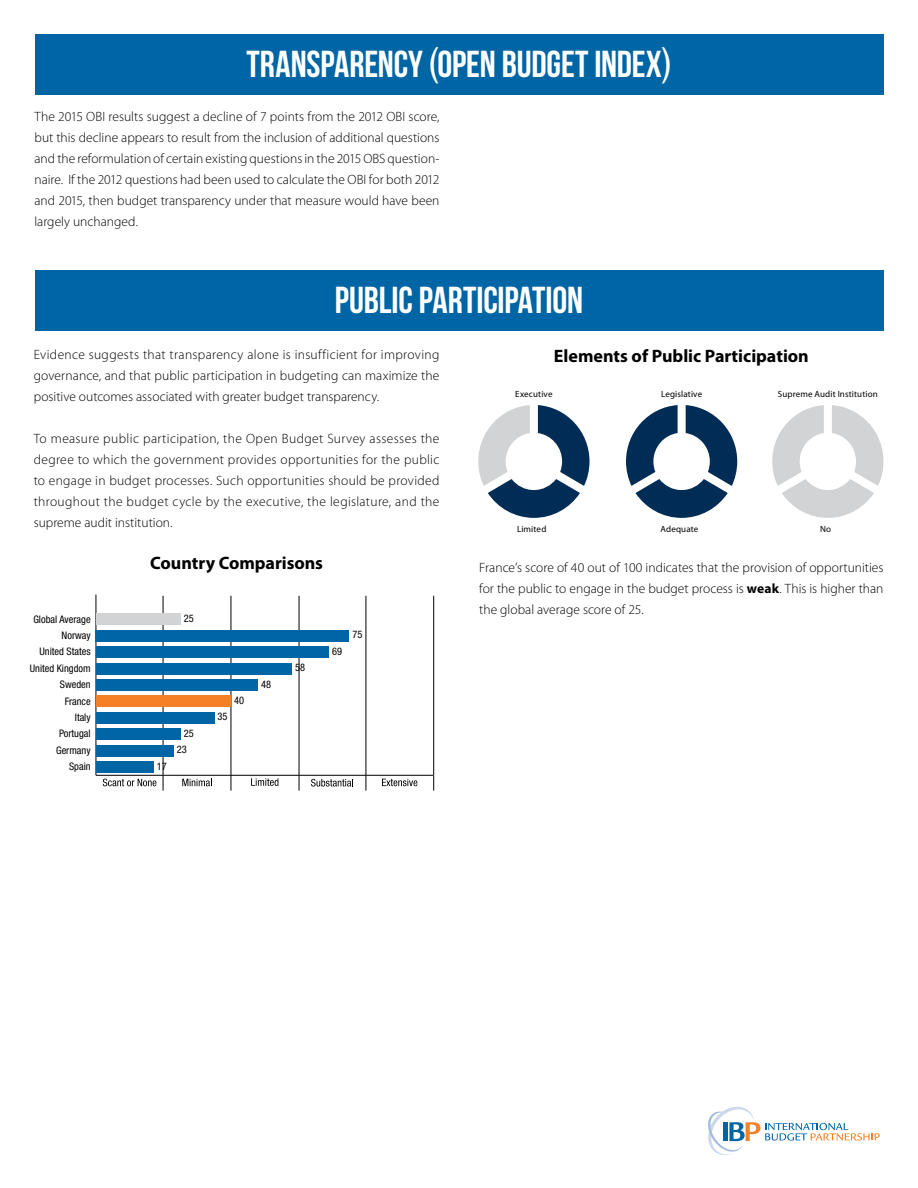
<style>
.page{position:relative;width:918px;height:1188px;background:#fff}
.page>*{position:absolute;margin:0;border:0;box-sizing:border-box;transform-origin:0 0}
.t1{font:37.5px "Bebas Neue";letter-spacing:-.005em;color:#fff}
.t2{font:700 18px "Myriad Pro";color:#000}
.t3{font:300 13.5px/21px "Myriad Pro";color:#000;text-align:justify}
.t4{font:condensed 10.35px/16.4px "Helvetica Neue LT Std";color:#000}
.t5{font:9px "Myriad Pro";letter-spacing:.015em;color:#000}
.s1{font-family:"Helvetica Neue LT Std";font-stretch:condensed;font-size:40.5px}
.s2{font-weight:700}
</style>
<div class="page">
<svg style="left:708px;top:1107px;width:172px;height:48px"></svg>
<svg style="left:103px;top:779px;width:53px;height:7px"></svg>
<svg style="left:182px;top:779px;width:30px;height:7px"></svg>
<svg style="left:251px;top:778px;width:27px;height:8px"></svg>
<svg style="left:311px;top:779px;width:42px;height:8px"></svg>
<svg style="left:382px;top:779px;width:35px;height:7px"></svg>
<hr style="left:163px;top:596px;width:1px;height:179px;background:#000">
<hr style="left:231px;top:596px;width:1px;height:179px;background:#000">
<hr style="left:299px;top:596px;width:1px;height:179px;background:#000">
<hr style="left:366px;top:596px;width:1px;height:179px;background:#000">
<hr style="left:433px;top:596px;width:1px;height:179px;background:#000">
<hr style="left:96px;top:775px;width:337px;height:1px;background:#000">
<hr style="left:96px;top:595px;width:1px;height:180px;background:#000">
<div style="left:96px;top:613px;width:84px;height:12px;background:#d1d3d4"></div>
<div style="left:96px;top:630px;width:253px;height:12px;background:#0065a4"></div>
<div style="left:96px;top:646px;width:233px;height:12px;background:#0065a4"></div>
<div style="left:96px;top:663px;width:196px;height:11px;background:#0065a4"></div>
<div style="left:96px;top:679px;width:162px;height:12px;background:#0065a4"></div>
<div style="left:96px;top:695px;width:135px;height:12px;background:#f58025"></div>
<div style="left:96px;top:712px;width:118px;height:12px;background:#0065a4"></div>
<div style="left:96px;top:728px;width:84px;height:12px;background:#0065a4"></div>
<div style="left:96px;top:745px;width:78px;height:12px;background:#0065a4"></div>
<div style="left:96px;top:761px;width:57px;height:12px;background:#0065a4"></div>
<svg style="left:163px;top:775px;width:1px;height:16px"></svg>
<svg style="left:231px;top:775px;width:1px;height:16px"></svg>
<svg style="left:299px;top:775px;width:1px;height:16px"></svg>
<svg style="left:366px;top:775px;width:1px;height:16px"></svg>
<svg style="left:433px;top:775px;width:1px;height:16px"></svg>
<svg style="left:772px;top:405px;width:111px;height:113px"></svg>
<svg style="left:626px;top:405px;width:111px;height:113px"></svg>
<svg style="left:478px;top:405px;width:112px;height:113px"></svg>
<div style="left:35px;top:270px;width:848px;height:61px;background:#0065a4"></div>
<div style="left:35px;top:34px;width:848px;height:60px;background:#0065a4"></div>
<h1 class="t1" style="left:246px;top:44px;width:427px">TRANSPARENCY <span class="s1">(</span>OPEN BUDGET INDEX<span class="s1">)</span></h1>
<p class="t3" style="left:35px;top:107px;width:407px">The 2015 OBI results suggest a decline of 7 points from the 2012 OBI score, but this decline appears to result from the inclusion of additional questions and the reformulation of certain existing questions in the 2015 OBS question&shy;naire. If the 2012 questions had been used to calculate the OBI for both 2012 and 2015, then budget transparency under that measure would have been largely unchanged.</p>
<h1 class="t1" style="left:335px;top:280px;width:250px">PUBLIC PARTICIPATION</h1>
<p class="t3" style="left:34px;top:344px;width:407px">Evidence suggests that transparency alone is insufficient for improving governance, and that public participation in budgeting can maximize the positive outcomes associated with greater budget transparency.</p>
<p class="t3" style="left:34px;top:428px;width:407px">To measure public participation, the Open Budget Survey assesses the degree to which the government provides opportunities for the public to engage in budget processes. Such opportunities should be provided throughout the budget cycle by the executive, the legislature, and the supreme audit institution.</p>
<h2 class="t2" style="left:150px;top:553px;width:174px">Country Comparisons</h2>
<p class="t4" style="left:33px;top:611px;width:59px">Global Average</p>
<p class="t4" style="left:184px;top:610px;width:11px">25</p>
<p class="t4" style="left:62px;top:627px;width:31px">Norway</p>
<p class="t4" style="left:352px;top:626px;width:11px">75</p>
<p class="t4" style="left:40px;top:643px;width:53px">United States</p>
<p class="t4" style="left:332px;top:643px;width:11px">69</p>
<p class="t4" style="left:30px;top:660px;width:62px">United Kingdom</p>
<p class="t4" style="left:295px;top:659px;width:11px">58</p>
<p class="t4" style="left:60px;top:676px;width:32px">Sweden</p>
<p class="t4" style="left:261px;top:676px;width:11px">48</p>
<p class="t4" style="left:65px;top:693px;width:27px">France</p>
<p class="t4" style="left:234px;top:692px;width:11px">40</p>
<p class="t4" style="left:75px;top:709px;width:17px">Italy</p>
<p class="t4" style="left:217px;top:709px;width:11px">35</p>
<p class="t4" style="left:59px;top:726px;width:33px">Portugal</p>
<p class="t4" style="left:56px;top:742px;width:36px">Germany</p>
<p class="t4" style="left:177px;top:725px;width:18px;text-indent:7px">25<br>23</p>
<p class="t4" style="left:69px;top:758px;width:23px">Spain</p>
<p class="t4" style="left:157px;top:758px;width:11px">17</p>
<h2 class="t2" style="left:554px;top:346px;width:256px">Elements of Public Participation</h2>
<p class="t5" style="left:515px;top:389px;width:39px">Executive</p>
<p class="t5" style="left:517px;top:524px;width:31px">Limited</p>
<p class="t5" style="left:661px;top:389px;width:43px">Legislative</p>
<p class="t5" style="left:661px;top:524px;width:39px">Adequate</p>
<p class="t5" style="left:778px;top:389px;width:102px">Supreme Audit Institution</p>
<p class="t5" style="left:820px;top:524px;width:13px">No</p>
<p class="t3" style="left:479px;top:557px;width:406px">France’s score of 40 out of 100 indicates that the provision of opportunities for the public to engage in the budget process is <span class="s2">weak</span>. This is higher than the global average score of 25.</p>
</div>
